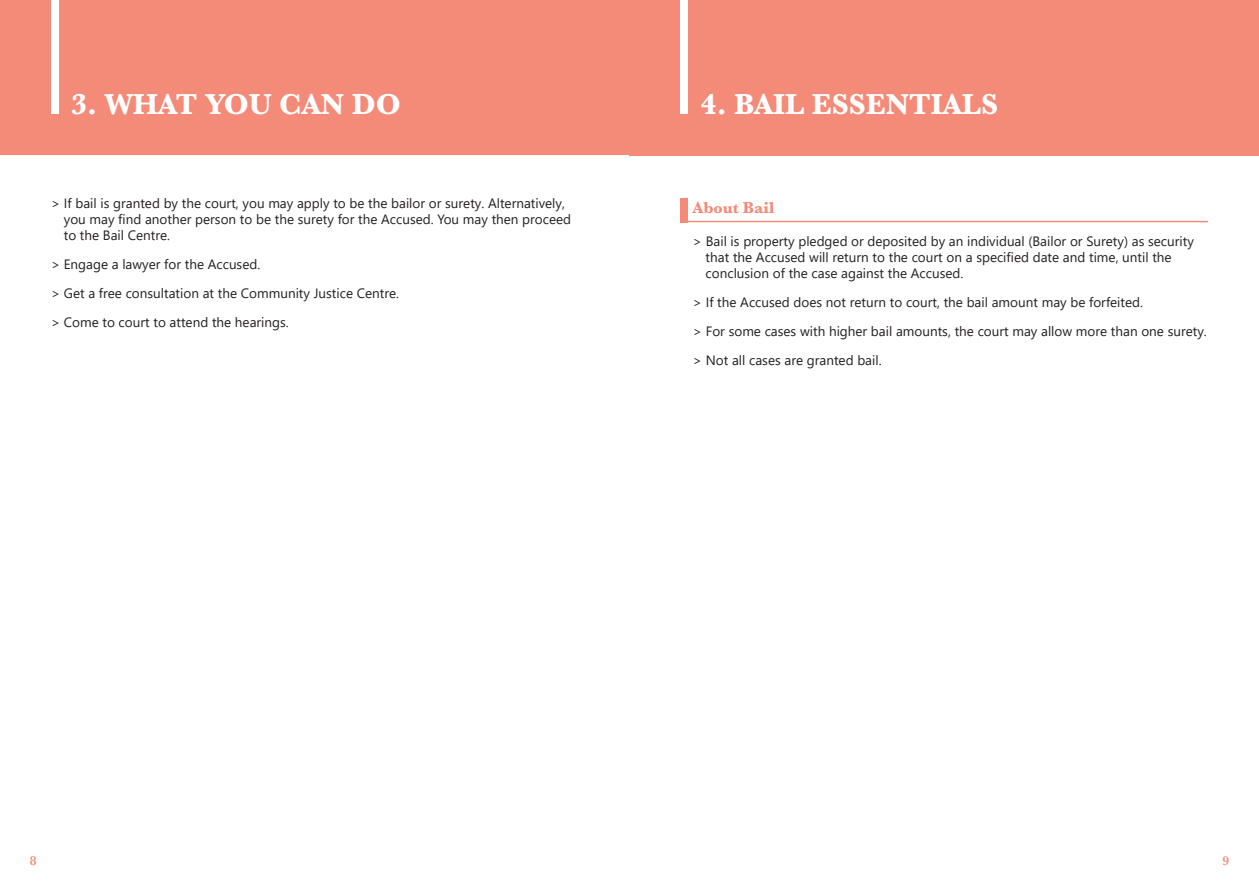
<style>
.page{position:relative;width:1259px;height:893px;background:#fff}
.page>*{position:absolute;margin:0;border:0;box-sizing:border-box;transform-origin:0 0}
.Section_Header{font:700 30px "Baskerville";color:#fff}
.Sub_Title{font:700 16.5px "Baskerville";color:#f48b79}
.Body_Indent{font:13.5px/16.2px "Segoe UI";color:#231f20}
.t1{font:600 13.5px "Baskerville";color:#f48b79}
</style>
<div class="page">
<div style="left:0;top:0;width:629px;height:155px;background:#f48b79"></div>
<div style="left:51px;top:0;width:7px;height:114px;background:#fff"></div>
<div style="left:629px;top:0;width:630px;height:155px;background:#f48b79"></div>
<div style="left:680px;top:0;width:8px;height:114px;background:#fff"></div>
<div style="left:680px;top:198px;width:8px;height:24px;background:#f48b79"></div>
<svg style="left:685px;top:197px;width:523px;height:26px"></svg>
<p class="Section_Header" style="left:71px;top:83px;width:331px">3. WHAT YOU CAN DO</p>
<p class="Body_Indent" style="left:64px;top:193px;width:509px;text-indent:-13px">&gt; If bail is granted by the court, you may apply to be the bailor or surety. Alternatively, you may find another person to be the surety for the Accused. You may then proceed to the Bail Centre.</p>
<p class="Body_Indent" style="left:51px;top:255px;width:211px">&gt; Engage a lawyer for the Accused.</p>
<p class="Body_Indent" style="left:51px;top:284px;width:349px">&gt; Get a free consultation at the Community Justice Centre.</p>
<p class="Body_Indent" style="left:51px;top:313px;width:239px">&gt; Come to court to attend the hearings.</p>
<p class="Section_Header" style="left:700px;top:83px;width:299px">4. BAIL ESSENTIALS</p>
<p class="Sub_Title" style="left:693px;top:196px;width:83px">About Bail</p>
<p class="Body_Indent" style="left:705px;top:232px;width:490px;text-indent:-13px">&gt; Bail is property pledged or deposited by an individual (Bailor or Surety) as security that the Accused will return to the court on a specified date and time, until the conclusion of the case against the Accused.</p>
<p class="Body_Indent" style="left:693px;top:293px;width:452px">&gt; If the Accused does not return to court, the bail amount may be forfeited.</p>
<p class="Body_Indent" style="left:693px;top:322px;width:515px">&gt; For some cases with higher bail amounts, the court may allow more than one surety.</p>
<p class="Body_Indent" style="left:693px;top:351px;width:190px">&gt; Not all cases are granted bail.</p>
<p class="t1" style="left:30px;top:851px;width:8px">8</p>
<p class="t1" style="left:1222px;top:851px;width:8px">9</p>
</div>
